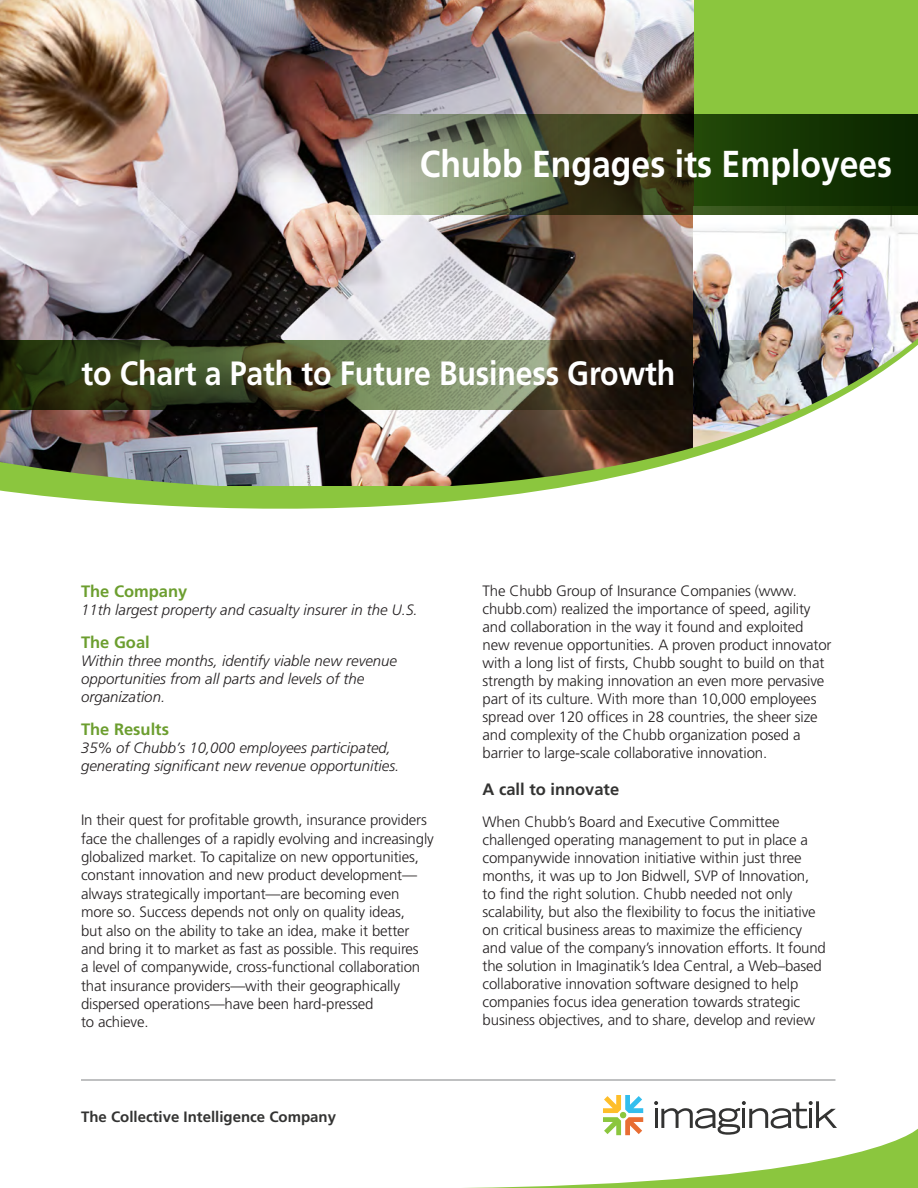
<style>
.page{position:relative;width:918px;height:1188px;background:#fff}
.page>*{position:absolute;margin:0;border:0;box-sizing:border-box;transform-origin:0 0}
.t1{font:700 37.5px "Frutiger";color:#fff;scale:.9 1}
.t2{font:700 33.6px "Frutiger";letter-spacing:-.005em;color:#fff;scale:.9 1}
.Sub_Heads{font:700 16.5px "Frutiger";color:#6c9e2f}
.Sub_Heads-2{font:700 16.5px "Frutiger";color:#333332}
.t3{font:300 15px/18px "Frutiger";letter-spacing:-.01em;color:#231f20}
.Lead_In_text{font:italic 300 15px/18px "Frutiger";color:#231f20}
.t4{font:700 15px "Frutiger";color:#333332}
</style>
<div class="page">
<div style="left:0;top:0;width:918px;height:519px;background:#8bc63e"></div>
<img style="left:0;top:0;width:694px;height:336px">
<img style="left:694px;top:214px;width:224px;height:122px">
<hr style="left:81px;top:1080px;width:755px;height:1px;background:#808285">
<svg style="left:338px;top:114px;width:580px;height:100px;background:#485734"></svg>
<img style="left:0;top:336px;width:918px;height:8px">
<img style="left:0;top:344px;width:918px;height:175px">
<svg style="left:464px;top:1095px;width:454px;height:93px"></svg>
<p class="t1" style="left:420px;top:142px;width:527px">Chubb Engages its Employees</p>
<p class="t2" style="left:82px;top:353px;width:661px">to Chart a Path to Future Business Growth</p>
<p class="Sub_Heads" style="left:81px;top:582px;width:108px">The Company</p>
<p class="Lead_In_text" style="left:81px;top:601px;width:338px">11th largest property and casualty insurer in the U.S.</p>
<p class="Sub_Heads" style="left:81px;top:633px;width:70px">The Goal</p>
<p class="Lead_In_text" style="left:81px;top:652px;width:318px">Within three months, identify viable new revenue opportunities from all parts and levels of the</p>
<p class="Lead_In_text" style="left:81px;top:688px;width:86px">organization.</p>
<p class="Sub_Heads" style="left:81px;top:720px;width:90px">The Results</p>
<p class="Lead_In_text" style="left:81px;top:739px;width:312px">35% of Chubb’s 10,000 employees participated,</p>
<p class="Lead_In_text" style="left:81px;top:757px;width:320px">generating significant new revenue opportunities.</p>
<p class="t3" style="left:81px;top:811px;width:354px">In their quest for profitable growth, insurance providers face the challenges of a rapidly evolving and increasingly globalized market. To capitalize on new opportunities, constant innovation and new product development—</p>
<p class="t3" style="left:81px;top:884px;width:325px">always strategically important—are becoming even more so. Success depends not only on quality ideas,</p>
<p class="t3" style="left:81px;top:921px;width:341px;line-height:18.5px">but also on the ability to take an idea, make it better and bring it to market as fast as possible. This requires a level of companywide, cross-functional collaboration that insurance providers—with their geographically</p>
<p class="t3" style="left:81px;top:995px;width:294px">dispersed operations—have been hard-pressed</p>
<p class="t3" style="left:81px;top:1013px;width:69px">to achieve.</p>
<p class="t4" style="left:81px;top:1108px;width:257px">The Collective Intelligence Company</p>
<p class="t3" style="left:483px;top:582px;width:350px">The Chubb Group of Insurance Companies (www. chubb.com) realized the importance of speed, agility and collaboration in the way it found and exploited new revenue opportunities. A proven product innovator with a long list of firsts, Chubb sought to build on that strength by making innovation an even more pervasive part of its culture. With more than 10,000 employees spread over 120 offices in 28 countries, the sheer size and complexity of the Chubb organization posed a</p>
<p class="t3" style="left:483px;top:744px;width:286px">barrier to large-scale collaborative innovation.</p>
<p class="Sub_Heads-2" style="left:483px;top:780px;width:138px">A call to innovate</p>
<p class="t3" style="left:483px;top:813px;width:298px">When Chubb’s Board and Executive Committee</p>
<p class="t3" style="left:483px;top:831px;width:328px">challenged operating management to put in place a companywide innovation initiative within just three months, it was up to Jon Bidwell, SVP of Innovation,</p>
<p class="t3" style="left:483px;top:885px;width:311px">to find the right solution. Chubb needed not only</p>
<p class="t3" style="left:483px;top:903px;width:335px">scalability, but also the flexibility to focus the initiative</p>
<p class="t3" style="left:483px;top:921px;width:321px">on critical business areas to maximize the efficiency</p>
<p class="t3" style="left:483px;top:939px;width:345px">and value of the company’s innovation efforts. It found the solution in Imaginatik’s Idea Central, a Web–based collaborative innovation software designed to help</p>
<p class="t3" style="left:483px;top:993px;width:319px">companies focus idea generation towards strategic</p>
<p class="t3" style="left:483px;top:1011px;width:334px">business objectives, and to share, develop and review</p>
</div>
